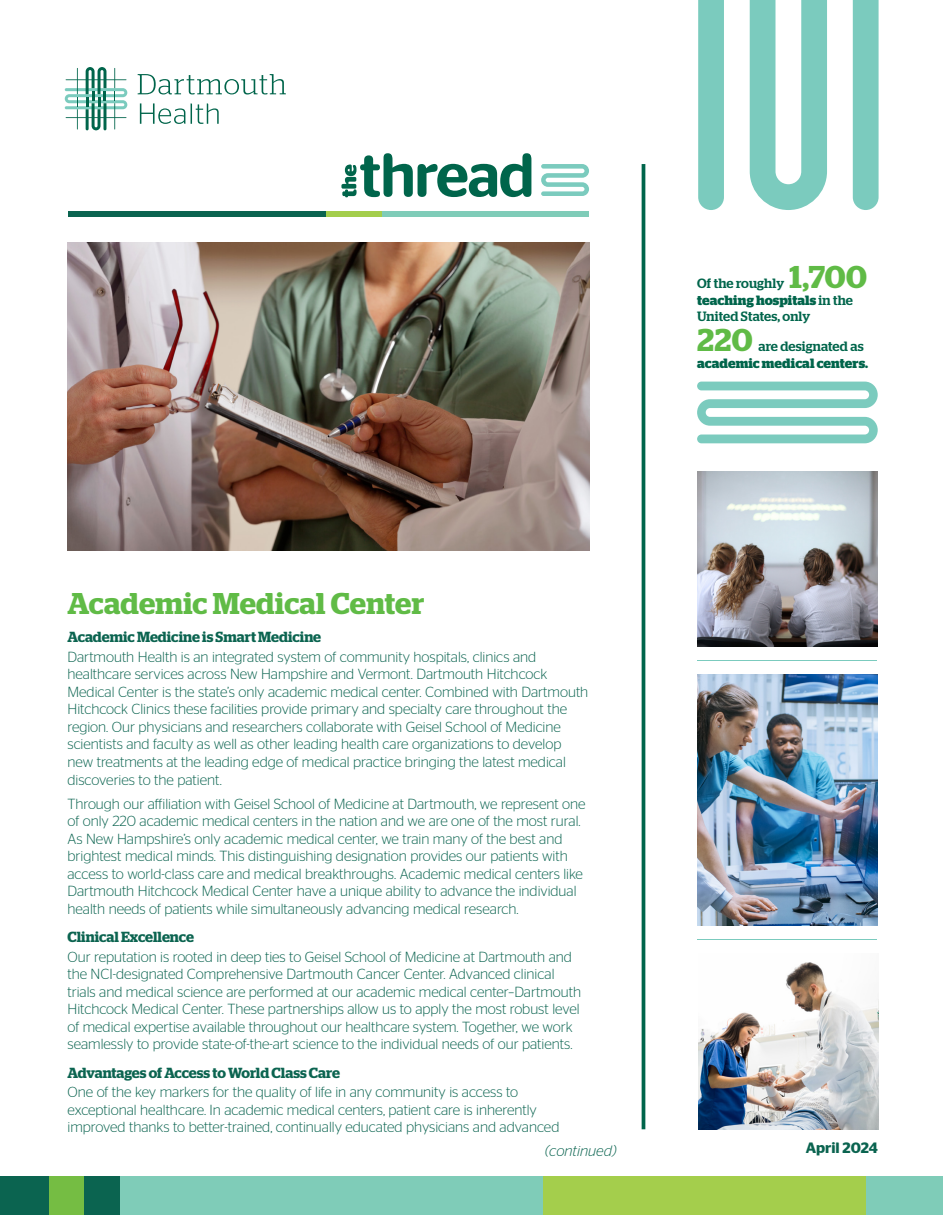
<style>
.page{position:relative;width:945px;height:1215px;background:#fff}
.page>*{position:absolute;margin:0;border:0;box-sizing:border-box;transform-origin:0 0}
.t1{font:600 31.5px "Stag";letter-spacing:.01em;color:#60bb46}
.Body{font:600 30px "Stag";letter-spacing:.005em;color:#60bb46}
.Body-2{font:italic 300 15px "Stag Sans";color:#0b6450}
.t2{font:600 15px "Stag Sans";color:#0b6450}
.Body-3{font:300 14.7px/17.5px "Stag Sans";color:#0b6450}
.t3{font:500 13.5px/16.5px "Stag";letter-spacing:.01em;color:#00654b}
.t4{font:700 13.5px/16.5px "Stag";letter-spacing:.005em;color:#00654b}
.s1{font-weight:700}
.s2{font-weight:500}
.s3{font-family:"Stag";font-weight:600}
</style>
<div class="page">
<div style="left:0;top:1177px;width:121px;height:38px;background:#0b6450"></div>
<div style="left:121px;top:1177px;width:822px;height:38px;background:#7fccb8"></div>
<div style="left:544px;top:1177px;width:322px;height:38px;background:#a4ce4c"></div>
<div style="left:49px;top:1177px;width:35px;height:38px;background:#75bd43"></div>
<img style="left:68px;top:242px;width:522px;height:309px">
<svg style="left:138px;top:74px;width:148px;height:21px"></svg>
<svg style="left:140px;top:103px;width:45px;height:21px"></svg>
<svg style="left:191px;top:103px;width:28px;height:21px"></svg>
<svg style="left:65px;top:67px;width:62px;height:63px"></svg>
<div style="left:68px;top:212px;width:311px;height:5px;background:#0b6450"></div>
<div style="left:379px;top:212px;width:210px;height:5px;background:#7fccb8"></div>
<div style="left:326px;top:212px;width:56px;height:5px;background:#a4ce4c"></div>
<svg style="left:698px;top:0;width:181px;height:210px"></svg>
<hr style="left:642px;top:164px;width:3px;height:965px;background:#00654b">
<svg style="left:541px;top:164px;width:48px;height:32px"></svg>
<svg style="left:341px;top:153px;width:190px;height:44px"></svg>
<svg style="left:697px;top:382px;width:181px;height:61px"></svg>
<img style="left:698px;top:471px;width:180px;height:176px">
<img style="left:698px;top:674px;width:180px;height:252px">
<img style="left:698px;top:962px;width:180px;height:167px">
<hr style="left:698px;top:939px;width:180px;height:1px;background:#7bcbbe">
<hr style="left:698px;top:660px;width:180px;height:1px;background:#7bcbbe">
<p class="t1" style="left:790px;top:259px;width:79px">1,700</p>
<p class="t3" style="left:697px;top:292px;width:157px"><span class="s1">teaching hospitals</span> in the<br>United States, only</p>
<p class="t1" style="left:697px;top:322px;width:57px">220</p>
<p class="t3" style="left:697px;top:275px;width:89px">Of the roughly</p>
<p class="t4" style="left:697px;top:339px;width:173px;text-indent:61px"><span class="s2">are designated as </span>academic medical centers.</p>
<p class="Body" style="left:68px;top:586px;width:358px">Academic Medical Center</p>
<p class="Body-3" style="left:68px;top:626px;width:470px;line-height:19.5px"><span class="s3">Academic Medicine is Smart Medicine<br></span>Dartmouth Health is an integrated system of community hospitals, clinics and</p>
<p class="Body-3" style="left:68px;top:664px;width:522px">healthcare services across New Hampshire and Vermont. Dartmouth Hitchcock Medical Center is the state’s only academic medical center. Combined with Dartmouth Hitchcock Clinics these facilities provide primary and specialty care throughout the region. Our physicians and researchers collaborate with Geisel School of Medicine scientists and faculty as well as other leading health care organizations to develop new treatments at the leading edge of medical practice bringing the latest medical discoveries to the patient.</p>
<p class="Body-3" style="left:68px;top:794px;width:520px">Through our affiliation with Geisel School of Medicine at Dartmouth, we represent one of only 220 academic medical centers in the nation and we are one of the most rural.<br>As New Hampshire’s only academic medical center, we train many of the best and brightest medical minds. This distinguishing designation provides our patients with access to world-class care and medical breakthroughs. Academic medical centers like Dartmouth Hitchcock Medical Center have a unique ability to advance the individual health needs of patients while simultaneously advancing medical research.</p>
<p class="Body-3" style="left:68px;top:926px;width:506px;line-height:19.5px"><span class="s3">Clinical Excellence<br></span>Our reputation is rooted in deep ties to Geisel School of Medicine at Dartmouth and</p>
<p class="Body-3" style="left:68px;top:964px;width:515px">the NCI-designated Comprehensive Dartmouth Cancer Center. Advanced clinical trials and medical science are performed at our academic medical center–Dartmouth Hitchcock Medical Center. These partnerships allow us to apply the most robust level of medical expertise available throughout our healthcare system. Together, we work seamlessly to provide state-of-the-art science to the individual needs of our patients.</p>
<p class="Body-3" style="left:68px;top:1062px;width:452px;line-height:19.5px"><span class="s3">Advantages of Access to World Class Care<br></span>One of the key markers for the quality of life in any community is access to</p>
<p class="Body-3" style="left:68px;top:1100px;width:493px">exceptional healthcare. In academic medical centers, patient care is inherently improved thanks to better-trained, continually educated physicians and advanced</p>
<p class="Body-2" style="left:545px;top:1141px;width:73px">(continued)</p>
<p class="t2" style="left:806px;top:1137px;width:74px">April 2024</p>
</div>
